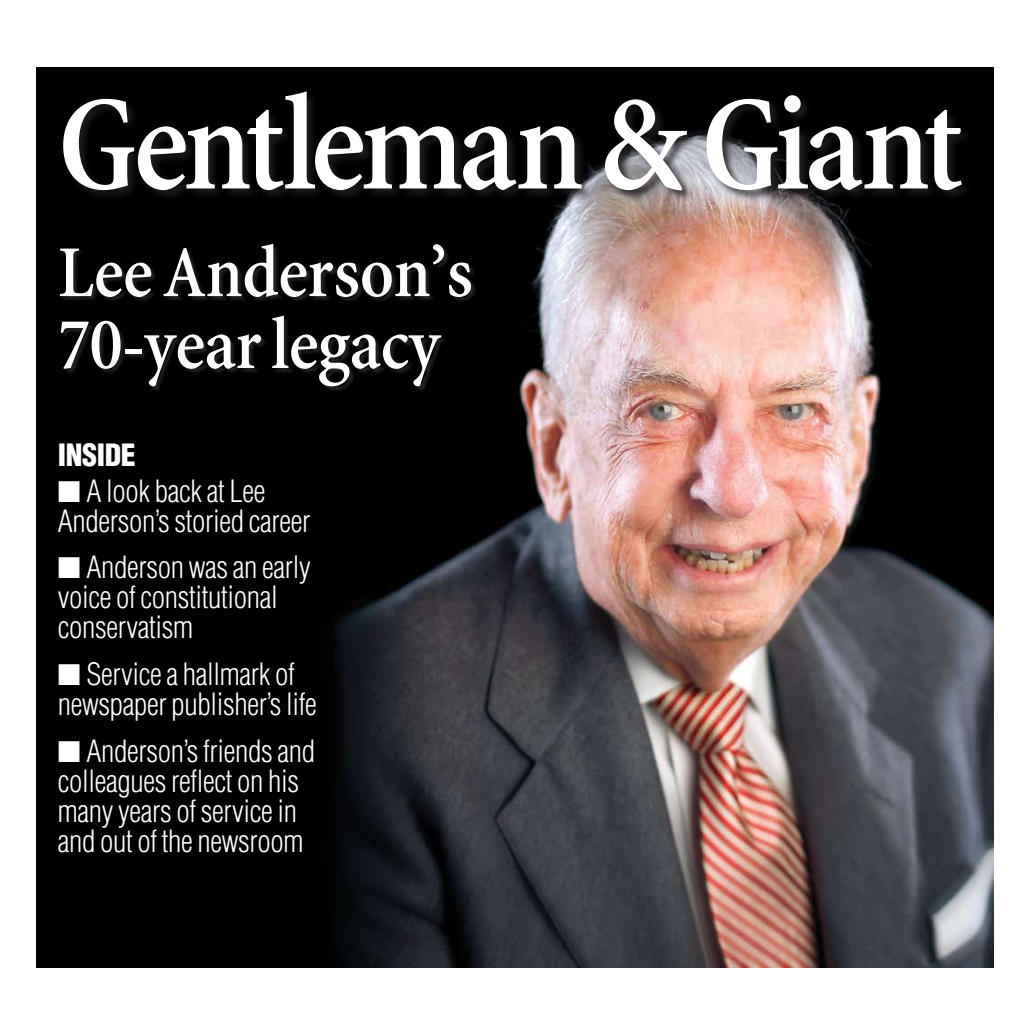
<style>
.page{position:relative;width:1030px;height:1035px;background:#fff}
.page>*{position:absolute;margin:0;border:0;box-sizing:border-box;transform-origin:0 0}
.t1{font:700 condensed 137.75px "Minion Gari";letter-spacing:-.04em;color:#fff}
.t2{font:700 condensed 74.38px/71.9px "Minion Gari";letter-spacing:-.01em;color:#fff}
.t3{font:300 condensed 30px/30px "Helvetica";letter-spacing:-.01em;color:#fff}
.t4{font:900 condensed 30px "Helvetica";letter-spacing:-.015em;color:#fff}
</style>
<div class="page">
<img style="left:37px;top:68px;width:956px;height:900px">
<svg style="left:60px;top:244px;width:417px;height:149px;background:#060505"></svg>
<div style="left:60px;top:90px;width:914px;height:114px;background:#231f20;opacity:.9"></div>
<h1 class="t1" style="left:58px;top:71px;width:906px">Gentleman &amp; Giant</h1>
<h2 class="t2" style="left:58px;top:238px;width:417px">Lee Anderson’s<br>70-year legacy</h2>
<p class="t4" style="left:58px;top:436px;width:80px">INSIDE</p>
<p class="t3" style="left:58px;top:476px;width:254px">■ A look back at Lee<br>Anderson’s storied career</p>
<p class="t3" style="left:58px;top:552px;width:254px">■ Anderson was an early voice of constitutional conservatism</p>
<p class="t3" style="left:58px;top:659px;width:260px">■ Service a hallmark of newspaper publisher’s life</p>
<p class="t3" style="left:58px;top:736px;width:259px">■ Anderson’s friends and colleagues reflect on his many years of service in and out of the newsroom</p>
</div>
